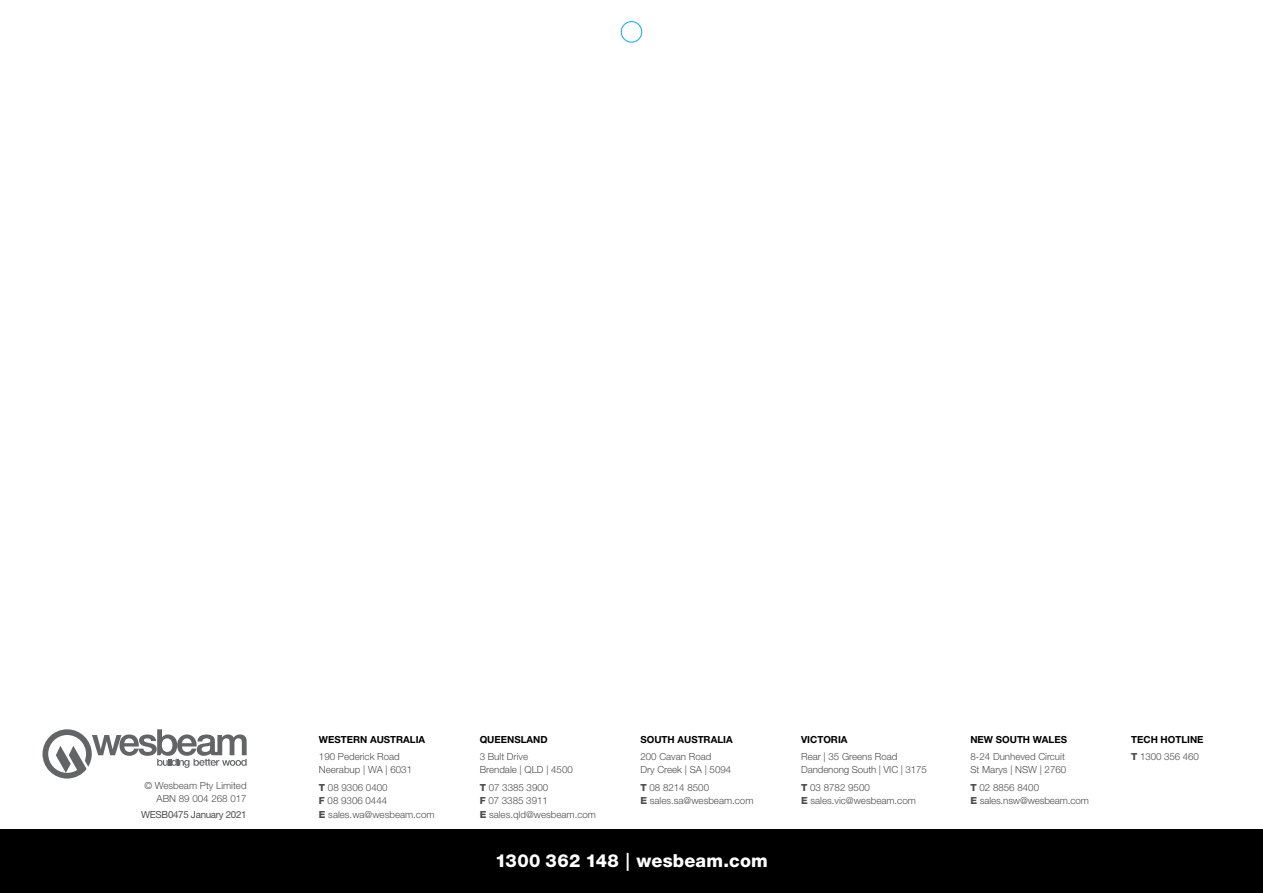
<style>
.page{position:relative;width:1263px;height:893px;background:#fff}
.page>*{position:absolute;margin:0;border:0;box-sizing:border-box;transform-origin:0 0}
.t1{font:800 18px "Helvetica Neue LT Std";letter-spacing:.01em;color:#fff}
.t2{font:300 9.75px/13.5px "Helvetica Neue LT Std";color:#4d4d4f}
.t3{font:700 9.75px "Helvetica Neue LT Std";color:#000}
.t4{font:9.75px "Helvetica Neue LT Std";letter-spacing:-.03em;color:#4d4d4f}
.s1{font-weight:800}
.s2{font-weight:500}
</style>
<div class="page">
<div style="left:621px;top:21px;width:21px;height:22px;border:1px solid #00aeef;border-radius:50%"></div>
<svg style="left:43px;top:729px;width:204px;height:49px"></svg>
<div style="left:0;top:829px;width:1263px;height:64px;background:#000"></div>
<p class="t2" style="left:144px;top:778px;width:104px;text-align:right">© Wesbeam Pty Limited<br>ABN 89 004 268 017</p>
<p class="t4" style="left:141px;top:808px;width:107px">WESB0475 January 2021</p>
<p class="t3" style="left:319px;top:733px;width:108px">WESTERN AUSTRALIA</p>
<p class="t2" style="left:319px;top:749px;width:95px">190 Pederick Road<br>Neerabup | WA | 6031</p>
<p class="t2" style="left:319px;top:780px;width:117px"><span class="s1">T</span> 08 9306 0400<br><span class="s1">F</span> 08 9306 0444<br><span class="s1">E</span> sales.wa@wesbeam.com</p>
<p class="t3" style="left:480px;top:733px;width:69px">QUEENSLAND</p>
<p class="t3" style="left:640px;top:733px;width:94px">SOUTH AUSTRALIA</p>
<p class="t3" style="left:801px;top:733px;width:48px">VICTORIA</p>
<p class="t3" style="left:970px;top:733px;width:98px">NEW SOUTH WALES</p>
<p class="t3" style="left:1131px;top:733px;width:74px">TECH HOTLINE</p>
<p class="t2" style="left:480px;top:749px;width:95px">3 Bult Drive<br>Brendale | QLD | 4500</p>
<p class="t2" style="left:480px;top:780px;width:118px"><span class="s1">T</span> 07 3385 3900<br><span class="s1">F</span> 07 3385 3911<br><span class="s1">E</span> sales.qld@wesbeam.com</p>
<p class="t2" style="left:640px;top:749px;width:92px">200 Cavan Road<br>Dry Creek | SA | 5094</p>
<p class="t2" style="left:640px;top:780px;width:115px"><span class="s1">T</span> 08 8214 8500<br><span class="s1">E</span> sales.sa@wesbeam.com</p>
<p class="t2" style="left:801px;top:749px;width:127px">Rear | 35 Greens Road<br>Dandenong South | VIC | 3175</p>
<p class="t2" style="left:801px;top:780px;width:116px"><span class="s1">T</span> 03 8782 9500<br><span class="s1">E</span> sales.vic@wesbeam.com</p>
<p class="t2" style="left:970px;top:749px;width:97px">8-24 Dunheved Circuit<br>St Marys | NSW | 2760</p>
<p class="t2" style="left:970px;top:780px;width:120px"><span class="s1">T</span> 02 8856 8400<br><span class="s1">E</span> sales.nsw@wesbeam.com</p>
<p class="t2" style="left:1131px;top:749px;width:69px"><span class="s1">T</span> 1300 356 460</p>
<h1 class="t1" style="left:495px;top:850px;width:274px">1300 362 148 <span class="s2">|</span> wesbeam.com</h1>
</div>
